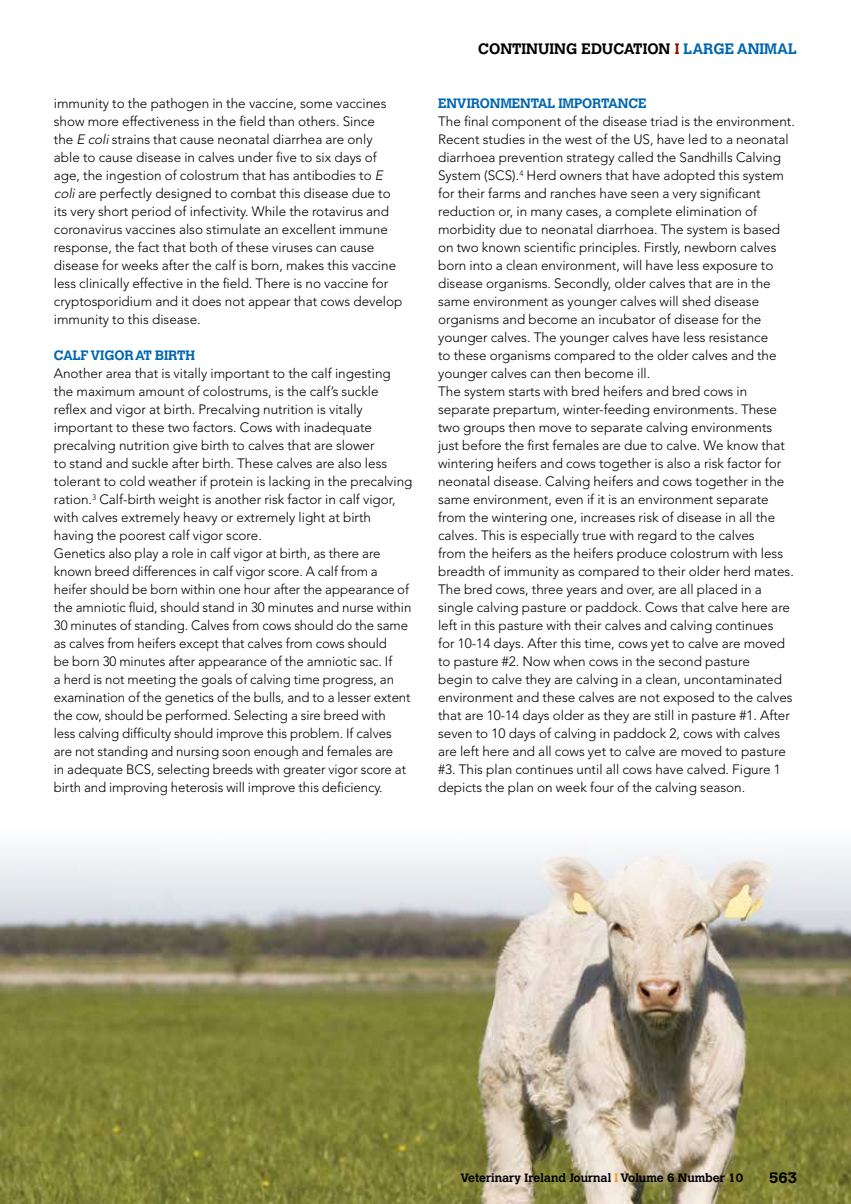
<style>
.page{position:relative;width:851px;height:1204px;background:#fff}
.page>*{position:absolute;margin:0;border:0;box-sizing:border-box;transform-origin:0 0}
.t1{font:700 15px "Calvert";color:#000}
.t2{font:300 13.5px/18px "Avenir";color:#000}
.t3{font:700 13.5px "Calvert";letter-spacing:-.01em;color:#0066b3}
.t4{font:700 12px "Calvert";color:#000}
.s1{font-style:italic}
.s2{color:#8b0e04}
.s3{color:#0066b3}
.s4{color:#f8981d}
</style>
<div class="page">
<img style="left:0;top:849px;width:850px;height:354px">
<p class="t2" style="left:54px;top:94px;width:350px">immunity to the pathogen in the vaccine, some vaccines show more effectiveness in the field than others. Since<br>the <span class="s1">E coli</span>strains that cause neonatal diarrhea are only<br>able to cause disease in calves under five to six days of age, the ingestion of colostrum that has antibodies to <span class="s1">E coli</span>are perfectly designed to combat this disease due to its very short period of infectivity. While the rotavirus and coronavirus vaccines also stimulate an excellent immune response, the fact that both of these viruses can cause disease for weeks after the calf is born, makes this vaccine less clinically effective in the field. There is no vaccine for cryptosporidium and it does not appear that cows develop immunity to this disease.</p>
<p class="t3" style="left:54px;top:347px;width:143px">CALF VIGOR AT BIRTH</p>
<p class="t2" style="left:54px;top:364px;width:360px">Another area that is vitally important to the calf ingesting the maximum amount of colostrums, is the calf’s suckle reflex and vigor at birth. Precalving nutrition is vitally important to these two factors. Cows with inadequate precalving nutrition give birth to calves that are slower<br>to stand and suckle after birth. These calves are also less tolerant to cold weather if protein is lacking in the precalving ration.<sup>3</sup> Calf-birth weight is another risk factor in calf vigor, with calves extremely heavy or extremely light at birth having the poorest calf vigor score.<br>Genetics also play a role in calf vigor at birth, as there are known breed differences in calf vigor score. A calf from a heifer should be born within one hour after the appearance of the amniotic fluid, should stand in 30 minutes and nurse within 30 minutes of standing. Calves from cows should do the same as calves from heifers except that calves from cows should<br>be born 30 minutes after appearance of the amniotic sac. If<br>a herd is not meeting the goals of calving time progress, an examination of the genetics of the bulls, and to a lesser extent the cow, should be performed. Selecting a sire breed with<br>less calving difficulty should improve this problem. If calves are not standing and nursing soon enough and females are<br>in adequate BCS, selecting breeds with greater vigor score at birth and improving heterosis will improve this deficiency.</p>
<p class="t1" style="left:478px;top:39px;width:320px">CONTINUING EDUCATION <span class="s2">I</span> <span class="s3">LARGE ANIMAL</span></p>
<p class="t3" style="left:438px;top:95px;width:210px">ENVIRONMENTAL IMPORTANCE</p>
<p class="t2" style="left:438px;top:112px;width:358px">The final component of the disease triad is the environment.<br>Recent studies in the west of the US, have led to a neonatal diarrhoea prevention strategy called the Sandhills Calving System (SCS).<sup>4</sup> Herd owners that have adopted this system for their farms and ranches have seen a very significant reduction or, in many cases, a complete elimination of morbidity due to neonatal diarrhoea. The system is based on two known scientific principles. Firstly, newborn calves born into a clean environment, will have less exposure to disease organisms. Secondly, older calves that are in the same environment as younger calves will shed disease organisms and become an incubator of disease for the younger calves. The younger calves have less resistance<br>to these organisms compared to the older calves and the younger calves can then become ill.<br>The system starts with bred heifers and bred cows in separate prepartum, winter-feeding environments. These two groups then move to separate calving environments just before the first females are due to calve. We know that wintering heifers and cows together is also a risk factor for neonatal disease. Calving heifers and cows together in the same environment, even if it is an environment separate from the wintering one, increases risk of disease in all the calves. This is especially true with regard to the calves<br>from the heifers as the heifers produce colostrum with less breadth of immunity as compared to their older herd mates.<br>The bred cows, three years and over, are all placed in a single calving pasture or paddock. Cows that calve here are left in this pasture with their calves and calving continues<br>for 10-14 days. After this time, cows yet to calve are moved to pasture #2. Now when cows in the second pasture<br>begin to calve they are calving in a clean, uncontaminated environment and these calves are not exposed to the calves that are 10-14 days older as they are still in pasture #1. After seven to 10 days of calving in paddock 2, cows with calves are left here and all cows yet to calve are moved to pasture #3. This plan continues until all cows have calved. Figure 1 depicts the plan on week four of the calving season.</p>
<p class="t4" style="left:460px;top:1169px;width:284px">Veterinary Ireland Journal <span class="s4">I</span> Volume 6 Number 10</p>
<p class="t1" style="left:769px;top:1168px;width:29px">563</p>
</div>
